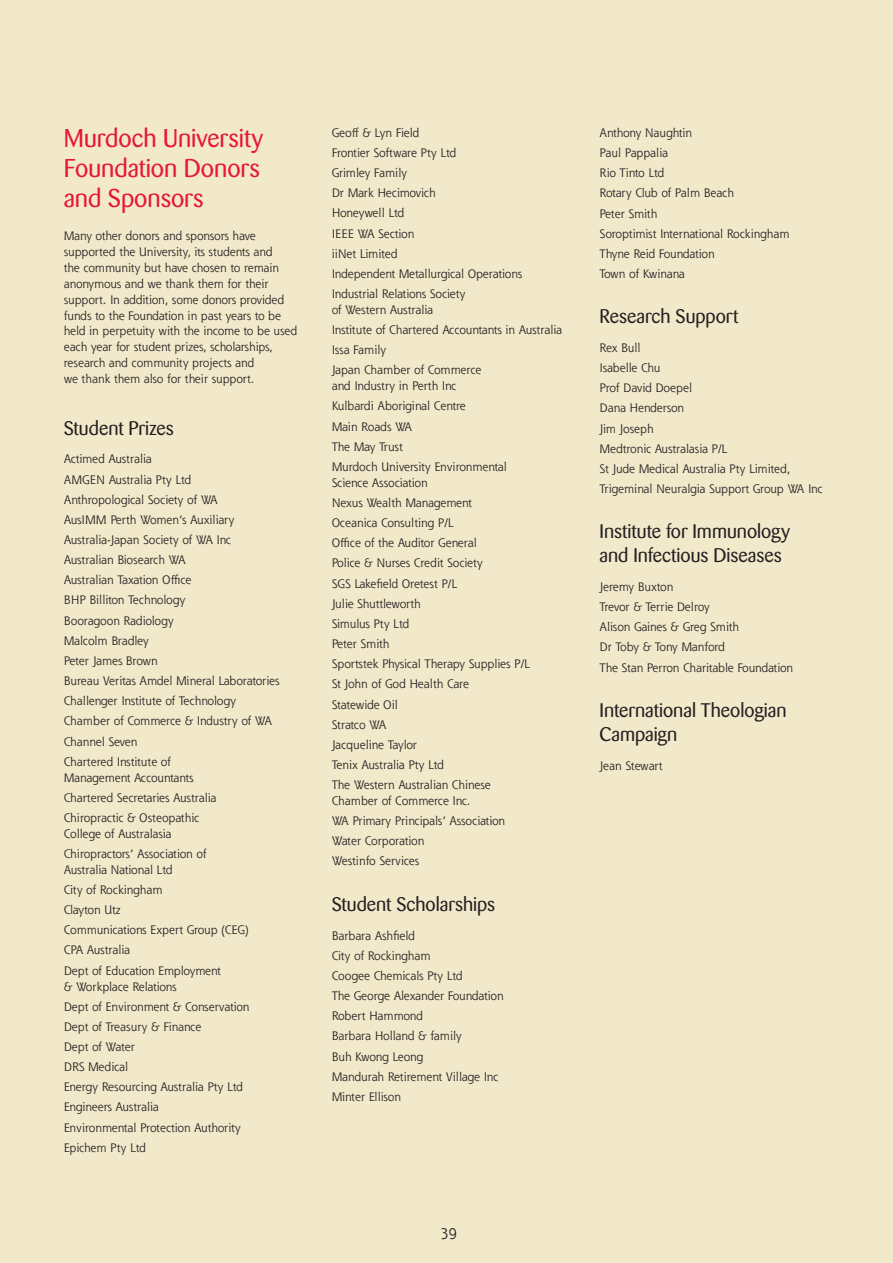
<style>
.page{position:relative;width:893px;height:1263px;background:#f2e8ca}
.page>*{position:absolute;margin:0;border:0;box-sizing:border-box;transform-origin:0 0}
.t1{font:25.5px/30px "Barmeno BQ";color:#e51836}
.t2{font:19.5px/24px "Barmeno BQ";color:#231f20}
.t3{font:15px "Shannon Std";color:#231f20}
.t4{font:12px/20.1px "Shannon Std";letter-spacing:-.02em;color:#231f20}
.t5{font:12px/20.1px "Shannon Std";color:#231f20}
</style>
<div class="page">
<h1 class="t1" style="left:64px;top:123px;width:201px">Murdoch University<br>Foundation Donors and Sponsors</h1>
<p class="t4" style="left:64px;top:228px;width:235px;line-height:15.9px">Many other donors and sponsors have supported the University, its students and<br>the community but have chosen to remain anonymous and we thank them for their support. In addition, some donors provided funds to the Foundation in past years to be held in perpetuity with the income to be used each year for student prizes, scholarships, research and community projects and<br>we thank them also for their support.</p>
<h2 class="t2" style="left:64px;top:416px;width:112px">Student Prizes</h2>
<p class="t4" style="left:64px;top:449px;width:217px">Actimed Australia<br>AMGEN Australia Pty Ltd<br>Anthropological Society of WA<br>AusIMM Perth Women’s Auxiliary<br>Australia-Japan Society of WA Inc<br>Australian Biosearch WA<br>Australian Taxation Office<br>BHP Billiton Technology<br>Booragoon Radiology<br>Malcolm Bradley<br>Peter James Brown<br>Bureau Veritas Amdel Mineral Laboratories<br>Challenger Institute of Technology<br>Chamber of Commerce &amp; Industry of WA<br>Channel Seven<br>Chartered Institute of</p>
<p class="t4" style="left:64px;top:767px;width:154px">Management Accountants<br>Chartered Secretaries Australia<br>Chiropractic &amp; Osteopathic</p>
<p class="t4" style="left:64px;top:823px;width:144px">College of Australasia<br>Chiropractors’ Association of</p>
<p class="t4" style="left:64px;top:859px;width:186px">Australia National Ltd<br>City of Rockingham<br>Clayton Utz<br>Communications Expert Group (CEG)<br>CPA Australia<br>Dept of Education Employment</p>
<p class="t4" style="left:64px;top:976px;width:187px">&amp; Workplace Relations<br>Dept of Environment &amp; Conservation<br>Dept of Treasury &amp; Finance<br>Dept of Water<br>DRS Medical<br>Energy Resourcing Australia Pty Ltd<br>Engineers Australia<br>Environmental Protection Authority<br>Epichem Pty Ltd</p>
<p class="t4" style="left:332px;top:122px;width:192px">Geoff &amp; Lyn Field<br>Frontier Software Pty Ltd<br>Grimley Family<br>Dr Mark Hecimovich<br>Honeywell Ltd<br>IEEE WA Section<br>iiNet Limited<br>Independent Metallurgical Operations<br>Industrial Relations Society</p>
<p class="t5" style="left:332px;top:299px;width:232px">of Western Australia<br>Institute of Chartered Accountants in Australia<br>Issa Family<br>Japan Chamber of Commerce</p>
<p class="t4" style="left:332px;top:376px;width:177px">and Industry in Perth Inc<br>Kulbardi Aboriginal Centre<br>Main Roads WA<br>The May Trust<br>Murdoch University Environmental</p>
<p class="t5" style="left:332px;top:472px;width:200px">Science Association<br>Nexus Wealth Management<br>Oceanica Consulting P/L<br>Office of the Auditor General<br>Police &amp; Nurses Credit Society<br>SGS Lakefield Oretest P/L<br>Julie Shuttleworth<br>Simulus Pty Ltd<br>Peter Smith<br>Sportstek Physical Therapy Supplies P/L<br>St John of God Health Care<br>Statewide Oil<br>Stratco WA<br>Jacqueline Taylor<br>Tenix Australia Pty Ltd<br>The Western Australian Chinese</p>
<p class="t4" style="left:332px;top:790px;width:175px">Chamber of Commerce Inc.<br>WA Primary Principals’ Association<br>Water Corporation<br>Westinfo Services</p>
<h2 class="t2" style="left:332px;top:892px;width:165px">Student Scholarships</h2>
<p class="t4" style="left:332px;top:925px;width:173px">Barbara Ashfield<br>City of Rockingham<br>Coogee Chemicals Pty Ltd<br>The George Alexander Foundation<br>Robert Hammond<br>Barbara Holland &amp; family<br>Buh Kwong Leong<br>Mandurah Retirement Village Inc<br>Minter Ellison</p>
<p class="t3" style="left:440px;top:1224px;width:19px">39</p>
<p class="t4" style="left:600px;top:122px;width:191px">Anthony Naughtin<br>Paul Pappalia<br>Rio Tinto Ltd<br>Rotary Club of Palm Beach<br>Peter Smith<br>Soroptimist International Rockingham<br>Thyne Reid Foundation<br>Town of Kwinana</p>
<h2 class="t2" style="left:600px;top:305px;width:140px">Research Support</h2>
<p class="t4" style="left:600px;top:337px;width:224px">Rex Bull<br>Isabelle Chu<br>Prof David Doepel<br>Dana Henderson<br>Jim Joseph<br>Medtronic Australasia P/L<br>St Jude Medical Australia Pty Limited,<br>Trigeminal Neuralgia Support Group WA Inc</p>
<h2 class="t2" style="left:600px;top:520px;width:192px">Institute for Immunology and Infectious Diseases</h2>
<p class="t4" style="left:600px;top:576px;width:195px">Jeremy Buxton<br>Trevor &amp; Terrie Delroy<br>Alison Gaines &amp; Greg Smith<br>Dr Toby &amp; Tony Manford<br>The Stan Perron Charitable Foundation</p>
<h2 class="t2" style="left:600px;top:698px;width:189px">International Theologian<br>Campaign</h2>
<p class="t4" style="left:600px;top:755px;width:64px">Jean Stewart</p>
</div>
